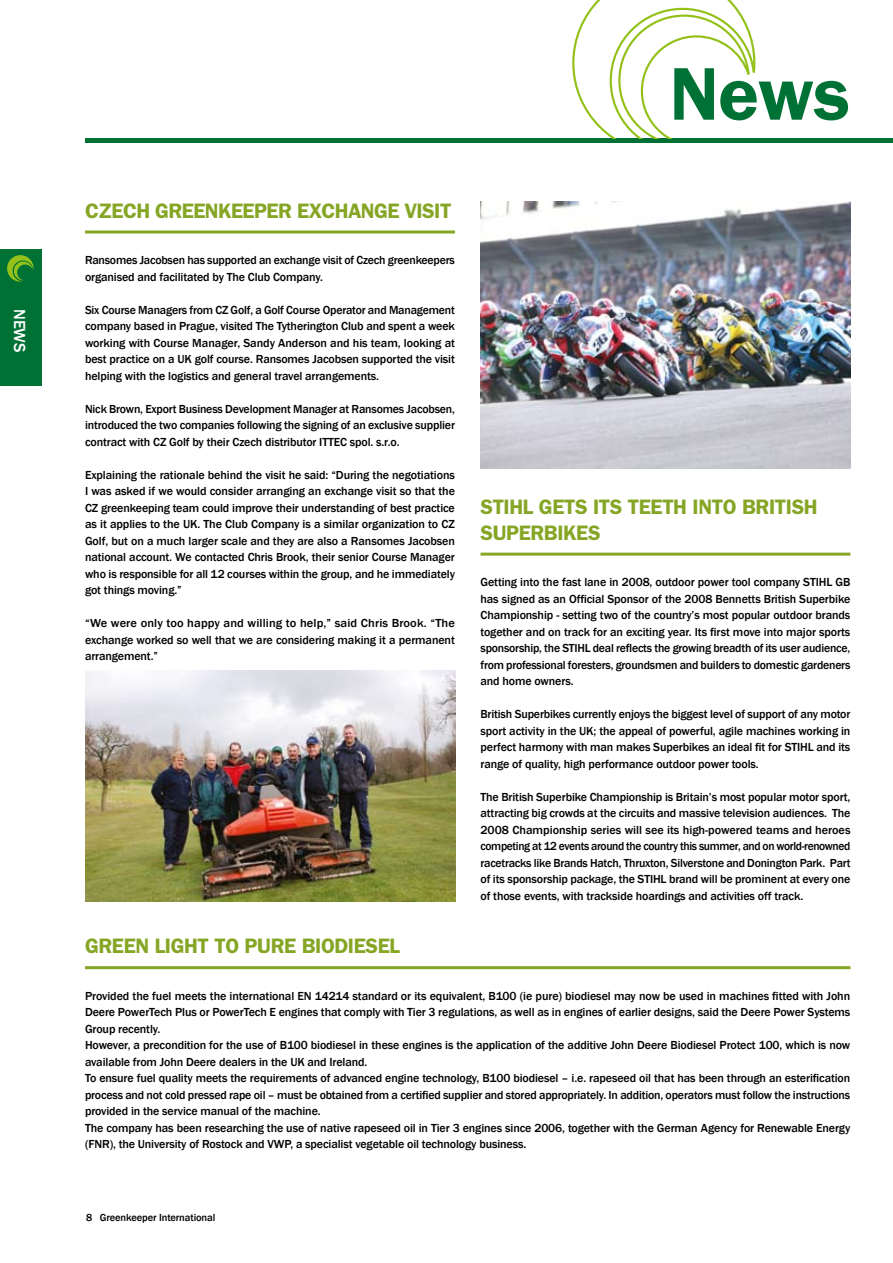
<style>
.page{position:relative;width:893px;height:1263px;background:#fff}
.page>*{position:absolute;margin:0;border:0;box-sizing:border-box;transform-origin:0 0}
.t1{font:600 75px "Franklin Gothic";color:#007135}
.t2{font:600 21px/25.5px "Franklin Gothic";letter-spacing:-.02em;color:#85a625}
.t3{font:500 16.5px "Franklin Gothic";color:#fff}
.t4{font:500 12px/16.5px "Franklin Gothic";letter-spacing:-.01em;color:#000;text-align:justify}
.t5{font:500 12px/16.5px "Franklin Gothic";letter-spacing:-.01em;color:#000;text-align:justify;scale:1.04 1}
.t6{font:500 10.5px "Franklin Gothic";letter-spacing:-.01em;color:#000}
</style>
<div class="page">
<div style="left:0;top:249px;width:41px;height:137px;background:#007135"></div>
<svg style="left:7px;top:255px;width:27px;height:27px"></svg>
<hr style="left:85px;top:139px;width:808px;height:4px;background:#007135">
<svg style="left:571px;top:0;width:185px;height:139px"></svg>
<img style="left:85px;top:670px;width:370px;height:231px">
<hr style="left:85px;top:230px;width:370px;height:3px;background:#85a625">
<hr style="left:480px;top:553px;width:370px;height:3px;background:#85a625">
<img style="left:480px;top:202px;width:370px;height:267px">
<hr style="left:85px;top:966px;width:765px;height:3px;background:#85a625">
<h3 class="t3" style="left:30px;top:309px;width:45px;rotate:90deg">NEWS</h3>
<h1 class="t1" style="left:670px;top:50px;width:182px">News</h1>
<h2 class="t2" style="left:85px;top:198px;width:368px">CZECH GREENKEEPER EXCHANGE VISIT</h2>
<p class="t4" style="left:85px;top:252px;width:371px">Ransomes Jacobsen has supported an exchange visit of Czech greenkeepers organised and facilitated by The Club Company.</p>
<p class="t4" style="left:85px;top:301px;width:371px">Six Course Managers from CZ Golf, a Golf Course Operator and Management company based in Prague, visited The Tytherington Club and spent a week working with Course Manager, Sandy Anderson and his team, looking at best practice on a UK golf course. Ransomes Jacobsen supported the visit helping with the logistics and general travel arrangements.</p>
<p class="t4" style="left:85px;top:400px;width:371px">Nick Brown, Export Business Development Manager at Ransomes Jacobsen, introduced the two companies following the signing of an exclusive supplier contract with CZ Golf by their Czech distributor ITTEC spol. s.r.o.</p>
<p class="t4" style="left:85px;top:466px;width:371px">Explaining the rationale behind the visit he said: “During the negotiations I was asked if we would consider arranging an exchange visit so that the CZ greenkeeping team could improve their understanding of best practice as it applies to the UK. The Club Company is a similar organization to CZ Golf, but on a much larger scale and they are also a Ransomes Jacobsen national account. We contacted Chris Brook, their senior Course Manager who is responsible for all 12 courses within the group, and he immediately got things moving.”</p>
<p class="t5" style="left:85px;top:615px;width:357px">“We were only too happy and willing to help,” said Chris Brook. “The exchange worked so well that we are considering making it a permanent arrangement.”</p>
<h2 class="t2" style="left:480px;top:494px;width:339px">STIHL GETS ITS TEETH INTO BRITISH<br>SUPERBIKES</h2>
<p class="t4" style="left:480px;top:574px;width:371px">Getting into the fast lane in 2008, outdoor power tool company STIHL GB has signed as an Official Sponsor of the 2008 Bennetts British Superbike Championship - setting two of the country’s most popular outdoor brands together and on track for an exciting year. Its first move into major sports sponsorship, the STIHL deal reflects the growing breadth of its user audience, from professional foresters, groundsmen and builders to domestic gardeners and home owners.</p>
<p class="t4" style="left:480px;top:706px;width:371px">British Superbikes currently enjoys the biggest level of support of any motor sport activity in the UK; the appeal of powerful, agile machines working in perfect harmony with man makes Superbikes an ideal fit for STIHL and its range of quality, high performance outdoor power tools.</p>
<p class="t4" style="left:480px;top:788px;width:372px">The British Superbike Championship is Britain’s most popular motor sport, attracting big crowds at the circuits and massive television audiences. The 2008 Championship series will see its high-powered teams and heroes competing at 12 events around the country this summer, and on world-renowned racetracks like Brands Hatch, Thruxton, Silverstone and Donington Park. Part of its sponsorship package, the STIHL brand will be prominent at every one of those events, with trackside hoardings and activities off track.</p>
<h2 class="t2" style="left:85px;top:933px;width:316px">GREEN LIGHT TO PURE BIODIESEL</h2>
<p class="t4" style="left:85px;top:987px;width:767px;text-align:left">Provided the fuel meets the international EN 14214 standard or its equivalent, B100 (ie pure) biodiesel may now be used in machines fitted with John Deere PowerTech Plus or PowerTech E engines that comply with Tier 3 regulations, as well as in engines of earlier designs, said the Deere Power Systems Group recently.<br>However, a precondition for the use of B100 biodiesel in these engines is the application of the additive John Deere Biodiesel Protect 100, which is now available from John Deere dealers in the UK and Ireland.<br>To ensure fuel quality meets the requirements of advanced engine technology, B100 biodiesel – i.e. rapeseed oil that has been through an esterification process and not cold pressed rape oil – must be obtained from a certified supplier and stored appropriately. In addition, operators must follow the instructions provided in the service manual of the machine.<br>The company has been researching the use of native rapeseed oil in Tier 3 engines since 2006, together with the German Agency for Renewable Energy (FNR), the University of Rostock and VWP, a specialist vegetable oil technology business.</p>
<p class="t6" style="left:86px;top:1211px;width:131px">8 Greenkeeper International</p>
</div>
